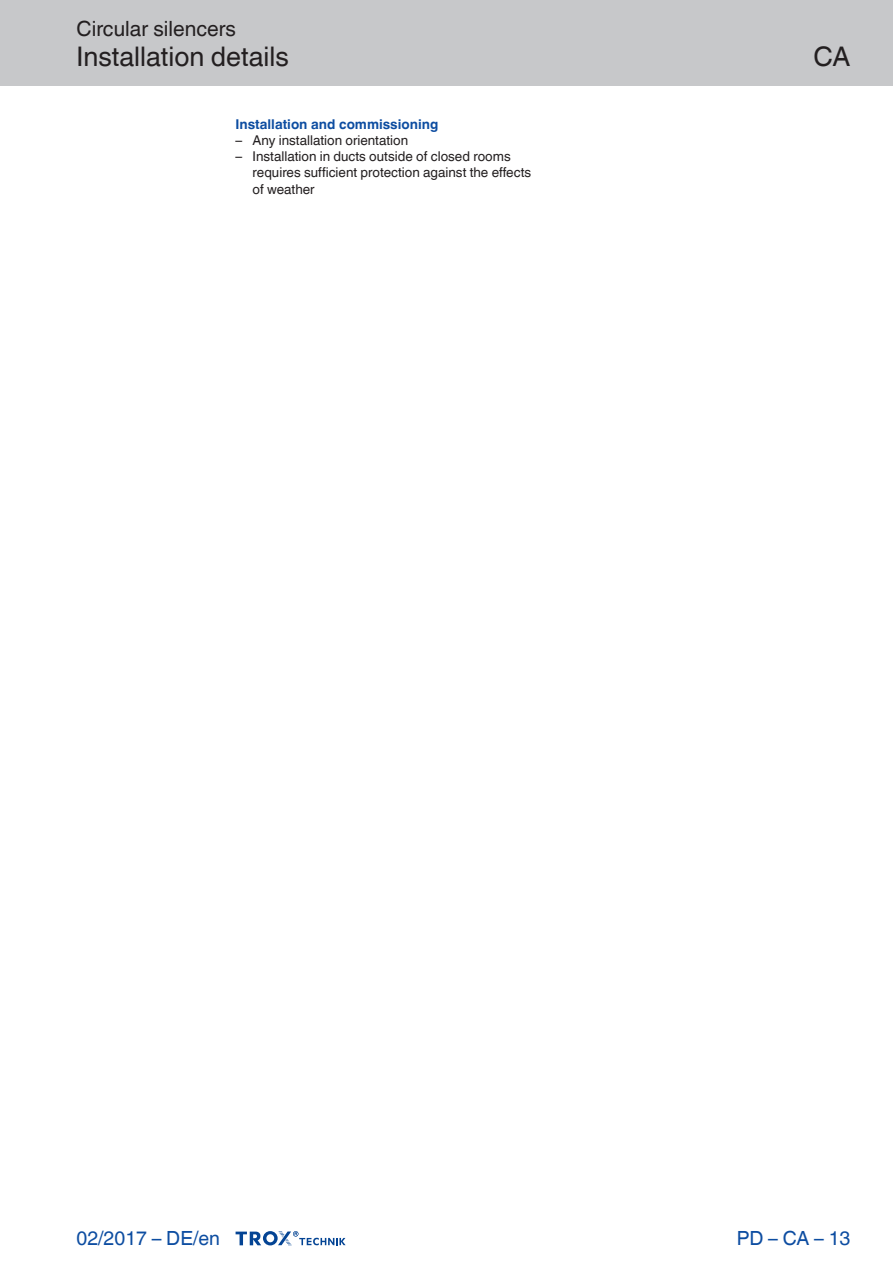
<style>
.page{position:relative;width:893px;height:1263px;background:#fff}
.page>*{position:absolute;margin:0;border:0;box-sizing:border-box;transform-origin:0 0}
.Navigation_2{font:27px "TROX Helvetica";color:#231f20}
.Navigation_3{font:27px "TROX Helvetica";color:#231f20}
.Navigation_1{font:21px "TROX Helvetica";color:#231f20}
.country{font:19.5px "TROX Helvetica";color:#0d4da1}
.pagina_li-re{font:19.5px "TROX Helvetica";color:#0d4da1}
.descr_txt_section_li{font:13.5px/16.2px "TROX Helvetica";color:#231f20}
.descr_txt_section_ti{font:700 13.5px "TROX Helvetica";color:#0d4da1}
</style>
<div class="page">
<div style="left:0;top:0;width:893px;height:85px;background:#c7c8ca"></div>
<svg style="left:236px;top:1231px;width:110px;height:15px"></svg>
<p class="Navigation_1" style="left:77px;top:17px;width:161px">Circular silencers</p>
<p class="Navigation_2" style="left:77px;top:41px;width:214px">Installation details</p>
<p class="descr_txt_section_ti" style="left:236px;top:116px;width:204px">Installation and commissioning</p>
<p class="descr_txt_section_li" style="left:236px;top:132px;width:174px">– Any installation orientation</p>
<p class="descr_txt_section_li" style="left:253px;top:148px;width:280px;text-indent:-17px">– Installation in ducts outside of closed rooms requires sufficient protection against the effects of weather</p>
<p class="Navigation_3" style="left:813px;top:41px;width:39px">CA</p>
<p class="country" style="left:77px;top:1227px;width:145px">02/2017 – DE/en</p>
<p class="pagina_li-re" style="left:737px;top:1227px;width:115px">PD – CA – 13</p>
</div>
